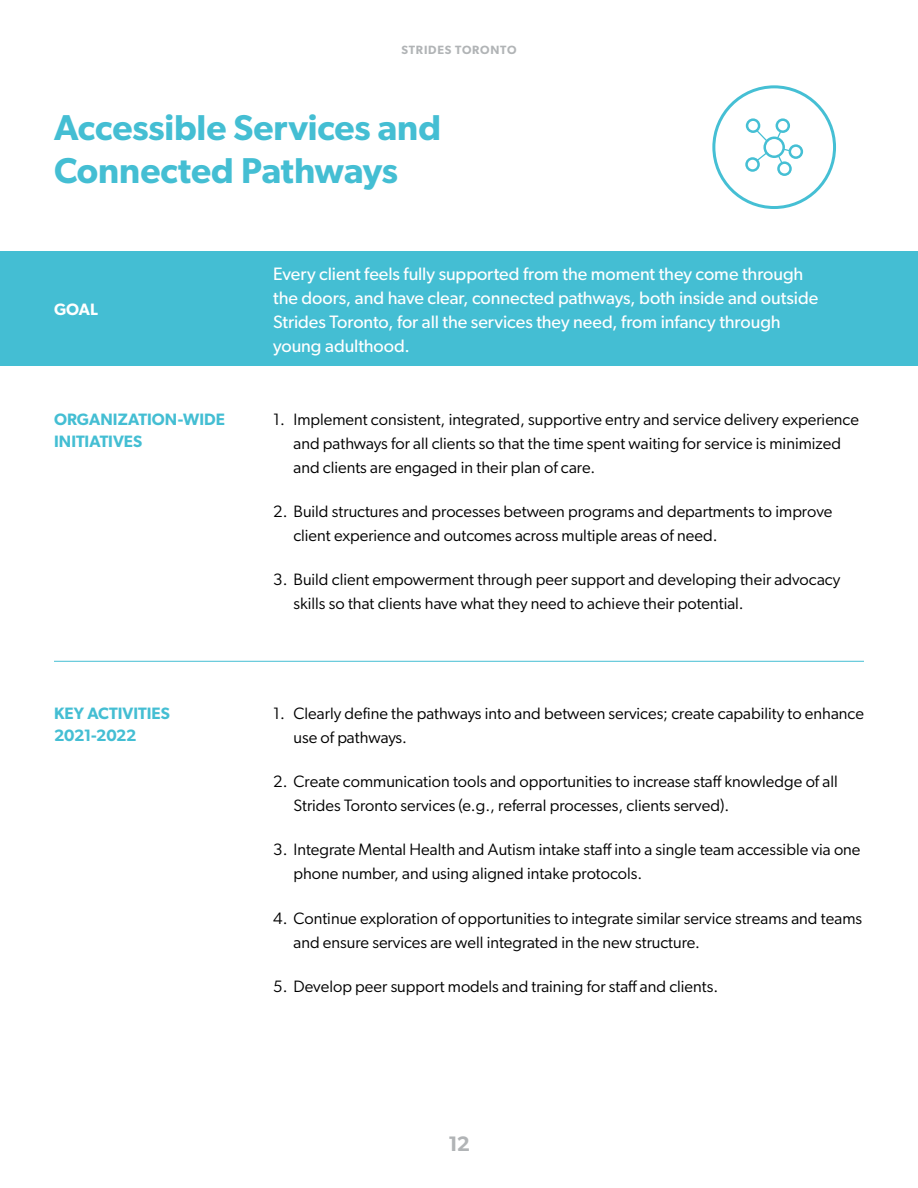
<style>
.page{position:relative;width:918px;height:1188px;background:#fff}
.page>*{position:absolute;margin:0;border:0;box-sizing:border-box;transform-origin:0 0}
.t1{font:600 36px/43.2px "Gibson";letter-spacing:-.005em;color:#44bed3}
.t2{font:600 21px "Gibson";color:#b1b4b6}
.t3{font:18px/24px "Gibson";letter-spacing:-.005em;color:#fff}
.t4{font:16.5px/24px "Gibson";color:#000}
.t5{font:600 16.5px/22.5px "Gibson";color:#44bed3}
.t6{font:600 16.5px "Gibson";color:#fff}
.t7{font:600 12px "Gibson";letter-spacing:.065em;color:#b1b4b6}
</style>
<div class="page">
<div style="left:0;top:251px;width:918px;height:115px;background:#44bed3"></div>
<hr style="left:54px;top:661px;width:810px;height:1px;background:#44bed3">
<div style="left:712px;top:85px;width:124px;height:124px;border:3px solid #45bfd4;border-radius:50%"></div>
<svg style="left:745px;top:118px;width:58px;height:58px"></svg>
<p class="t7" style="left:401px;top:43px;width:117px">STRIDES TORONTO</p>
<h1 class="t1" style="left:54px;top:105px;width:389px">Accessible Services and<br>Connected Pathways</h1>
<p class="t6" style="left:54px;top:299px;width:45px">GOAL</p>
<p class="t5" style="left:54px;top:407px;width:173px">ORGANIZATION-WIDE<br>INITIATIVES</p>
<p class="t5" style="left:54px;top:701px;width:117px">KEY ACTIVITIES<br>2021-2022</p>
<p class="t3" style="left:273px;top:261px;width:547px">Every client feels fully supported from the moment they come through the doors, and have clear, connected pathways, both inside and outside Strides Toronto, for all the services they need, from infancy through young adulthood.</p>
<p class="t4" style="left:293px;top:407px;width:567px;text-indent:-20px">1. Implement consistent, integrated, supportive entry and service delivery experience and pathways for all clients so that the time spent waiting for service is minimized and clients are engaged in their plan of care.</p>
<p class="t4" style="left:293px;top:499px;width:541px;text-indent:-20px">2. Build structures and processes between programs and departments to improve client experience and outcomes across multiple areas of need.</p>
<p class="t4" style="left:293px;top:567px;width:548px;text-indent:-20px">3. Build client empowerment through peer support and developing their advocacy skills so that clients have what they need to achieve their potential.</p>
<p class="t4" style="left:293px;top:701px;width:572px;text-indent:-20px">1. Clearly define the pathways into and between services; create capability to enhance use of pathways.</p>
<p class="t4" style="left:293px;top:769px;width:546px;text-indent:-20px">2. Create communication tools and opportunities to increase staff knowledge of all<br>Strides Toronto services (e.g., referral processes, clients served).</p>
<p class="t4" style="left:293px;top:837px;width:569px;text-indent:-20px">3. Integrate Mental Health and Autism intake staff into a single team accessible via one phone number, and using aligned intake protocols.</p>
<p class="t4" style="left:293px;top:906px;width:570px;text-indent:-20px">4. Continue exploration of opportunities to integrate similar service streams and teams and ensure services are well integrated in the new structure.</p>
<p class="t4" style="left:273px;top:974px;width:447px">5. Develop peer support models and training for staff and clients.</p>
<p class="t2" style="left:448px;top:1131px;width:23px">12</p>
</div>
